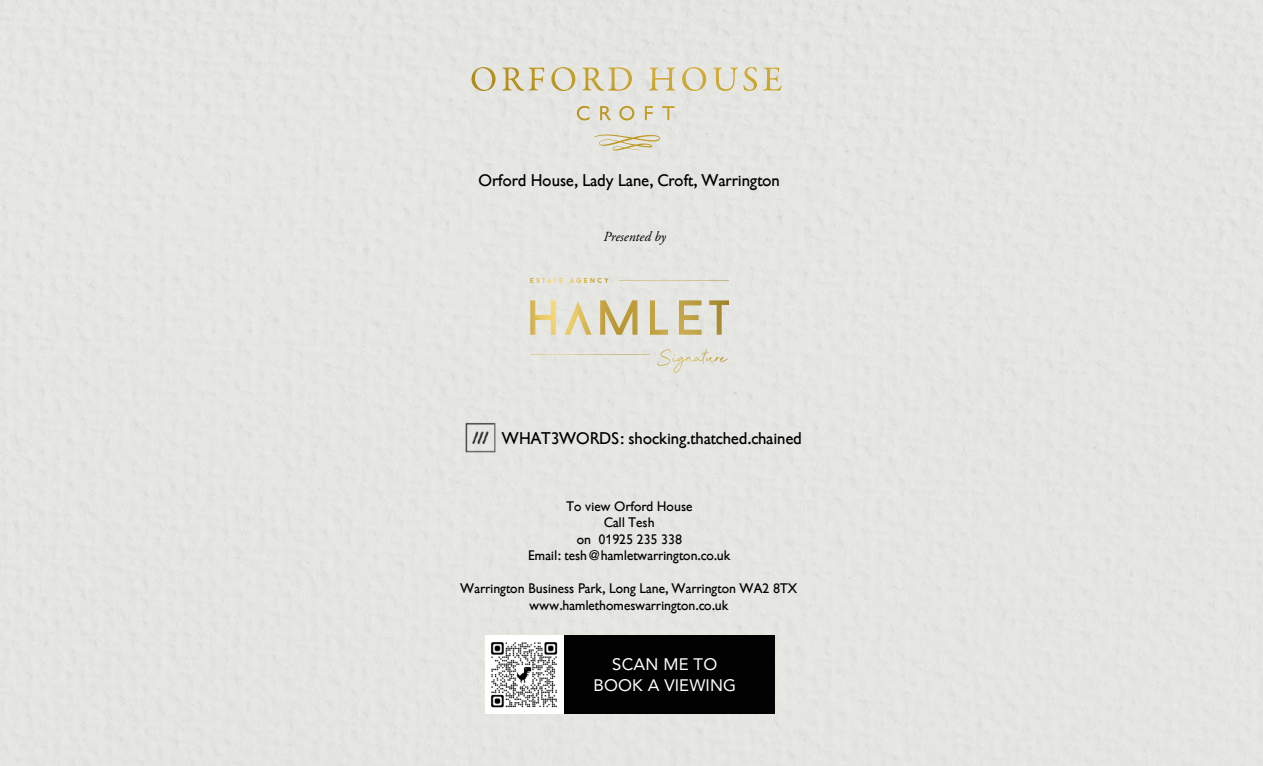
<style>
.page{position:relative;width:1263px;height:766px;background:#fff}
.page>*{position:absolute;margin:0;border:0;box-sizing:border-box;transform-origin:0 0}
.t1{font:16.65px/20.5px "Avenir";letter-spacing:.01em;color:#fff;text-align:center}
.t2{font:16.5px "Gibson";letter-spacing:.01em;color:#000}
.t3{font:italic 13.95px "Adobe Garamond Pro";color:#000}
.t4{font:13.5px/16.5px "Gibson";letter-spacing:.01em;color:#000;text-align:center}
</style>
<div class="page">
<div style="left:0;top:0;width:1263px;height:765px;background:#e5e6e1"></div>
<img style="left:471px;top:67px;width:286px;height:24px">
<div style="left:563px;top:635px;width:211px;height:78px;background:#020203"></div>
<img style="left:485px;top:635px;width:78px;height:78px">
<img style="left:465px;top:421px;width:30px;height:31px">
<img style="left:536px;top:278px;width:73px;height:5px">
<svg style="left:716px;top:357px;width:12px;height:4px"></svg>
<p class="t2" style="left:479px;top:171px;width:303px">Orford House, Lady Lane, Croft, Warrington</p>
<p class="t3" style="left:604px;top:228px;width:64px">Presented by</p>
<p class="t2" style="left:503px;top:428px;width:301px">WHAT3WORDS: shocking.thatched.chained</p>
<p class="t4" style="left:529px;top:497px;width:204px">To view Orford House<br>Call Tesh<br>on 01925 235 338<br>Email: tesh@hamletwarrington.co.uk</p>
<p class="t4" style="left:461px;top:580px;width:338px">Warrington Business Park, Long Lane, Warrington WA2 8TX www.hamlethomeswarrington.co.uk</p>
<p class="t1" style="left:593px;top:653px;width:144px">SCAN ME TO<br>BOOK A VIEWING</p>
</div>
